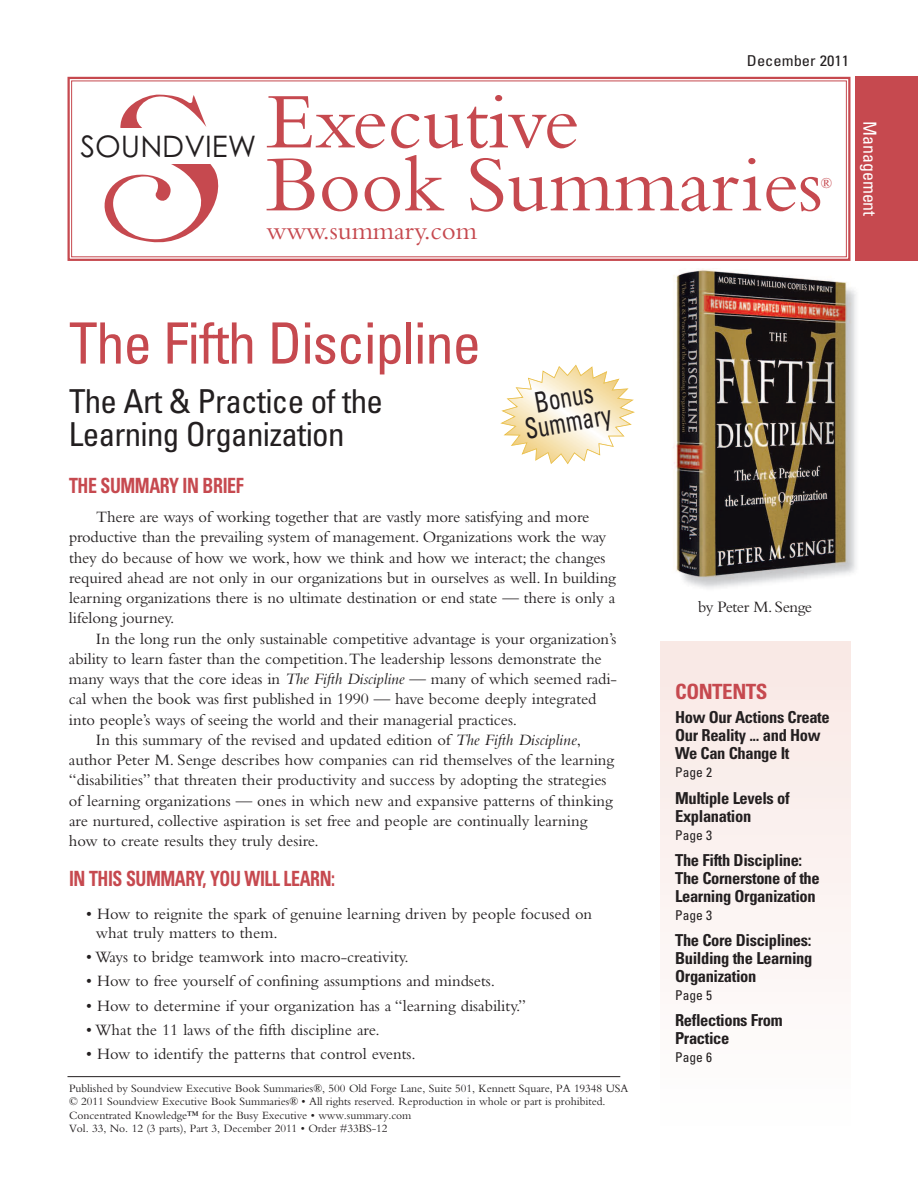
<style>
.page{position:relative;width:918px;height:1188px;background:#fff}
.page>*{position:absolute;margin:0;border:0;box-sizing:border-box;transform-origin:0 0}
.t1{font:82.35px/63px "Bembo";letter-spacing:-.005em;color:#c6494f}
.t2{font:condensed 57px "Univers";letter-spacing:-.02em;color:#c6494f}
.t3{font:condensed 33px/33px "Univers";letter-spacing:-.02em;color:#231f20}
.t4{font:29.7px "Century Gothic";color:#231f20}
.t5{font:condensed 28.5px/24.2px "Univers LT Std";color:#231f20;text-align:center;scale:.81 1}
.t6{font:27px "Bembo";letter-spacing:-.005em;color:#c6494f}
.t7{font:700 condensed 21px "Univers";letter-spacing:-.025em;color:#c6494f;scale:.85 1}
.t8{font:700 condensed 21px "Univers";letter-spacing:-.025em;color:#c6494f}
.t9{font:condensed 18px "Univers";letter-spacing:-.005em;color:#fff}
.t10{font:16.5px/20.2px "Bembo";letter-spacing:-.005em;color:#231f20}
.t11{font:700 condensed 16.5px/18px "Univers";letter-spacing:-.02em;color:#231f20}
.t12{font:16.5px "Bembo";letter-spacing:-.025em;color:#231f20}
.t13{font:condensed 15px "Univers";color:#231f20;scale:1.1 1}
.t14{font:15px "Bembo";color:#c6494f}
.t15{font:condensed 13.5px "Univers";color:#231f20}
.t16{font:11.7px/13.5px "Bembo Std";letter-spacing:-.005em;color:#231f20}
.s1{font-style:italic}
</style>
<div class="page">
<hr style="left:68px;top:1076px;width:552px;height:1px;background:#231f20">
<div style="left:660px;top:641px;width:191px;height:493px;background:#fbf3f1"></div>
<img style="left:673px;top:268px;width:183px;height:321px">
<svg style="left:104px;top:94px;width:115px;height:149px"></svg>
<div style="left:78px;top:128px;width:197px;height:36px;background:#fff"></div>
<div style="left:68px;top:77px;width:782px;height:184px;border:2px solid #c6494f"></div>
<div style="left:71px;top:81px;width:776px;height:176px;border:1px solid #c6494f"></div>
<div style="left:855px;top:77px;width:63px;height:184px;background:#c6494f"></div>
<svg style="left:500px;top:365px;width:135px;height:99px"></svg>
<h3 class="t4" style="left:80px;top:128px;width:177px">SOUNDVIEW</h3>
<p class="t13" style="left:747px;top:55px;width:94px">December 2011</p>
<h1 class="t1" style="left:267px;top:98px;width:558px">Executive<br>Book Summaries</h1>
<p class="t14" style="left:821px;top:178px;width:13px">®</p>
<h3 class="t6" style="left:267px;top:221px;width:212px">www.summary.com</h3>
<p class="t9" style="left:876px;top:121px;width:97px;rotate:90deg">Management</p>
<h2 class="t2" style="left:69px;top:322px;width:414px">The Fifth Discipline</h2>
<h3 class="t3" style="left:69px;top:387px;width:315px">The Art &amp; Practice of the<br>Learning Organization</h3>
<p class="t7" style="left:69px;top:478px;width:207px">THE SUMMARY IN BRIEF</p>
<p class="t10" style="left:69px;top:509px;width:548px;text-indent:27px">There are ways of working together that are vastly more satisfying and more productive than the prevailing system of management. Organizations work the way they do because of how we work, how we think and how we interact; the changes required ahead are not only in our organizations but in ourselves as well. In building learning organizations there is no ultimate destination or end state — there is only a lifelong journey.</p>
<p class="t10" style="left:96px;top:630px;width:522px">In the long run the only sustainable competitive advantage is your organization’s</p>
<p class="t10" style="left:69px;top:650px;width:534px">ability to learn faster than the competition.The leadership lessons demonstrate the</p>
<p class="t10" style="left:69px;top:671px;width:550px">many ways that the core ideas in <span class="s1">The Fifth Discipline</span> — many of which seemed radi-</p>
<p class="t10" style="left:69px;top:691px;width:529px">cal when the book was first published in 1990 — have become deeply integrated</p>
<p class="t10" style="left:69px;top:711px;width:450px">into people’s ways of seeing the world and their managerial practices.</p>
<p class="t10" style="left:96px;top:731px;width:486px">In this summary of the revised and updated edition of <span class="s1">The Fifth Discipline</span>,</p>
<p class="t10" style="left:69px;top:752px;width:547px">author Peter M. Senge describes how companies can rid themselves of the learning</p>
<p class="t10" style="left:69px;top:772px;width:539px">“disabilities” that threaten their productivity and success by adopting the strategies</p>
<p class="t10" style="left:69px;top:792px;width:545px">of learning organizations — ones in which new and expansive patterns of thinking</p>
<p class="t10" style="left:69px;top:812px;width:520px">are nurtured, collective aspiration is set free and people are continually learning</p>
<p class="t10" style="left:69px;top:833px;width:251px">how to create results they truly desire.</p>
<p class="t7" style="left:69px;top:871px;width:315px">IN THIS SUMMARY, YOU WILL LEARN:</p>
<p class="t10" style="left:96px;top:906px;width:498px;line-height:18.8px;text-indent:-10px">• How to reignite the spark of genuine learning driven by people focused on what truly matters to them.</p>
<p class="t10" style="left:86px;top:949px;width:324px">• Ways to bridge teamwork into macro-creativity.</p>
<p class="t10" style="left:86px;top:973px;width:410px">• How to free yourself of confining assumptions and mindsets.</p>
<p class="t10" style="left:86px;top:997px;width:441px">• How to determine if your organization has a “learning disability.”</p>
<p class="t10" style="left:86px;top:1021px;width:295px">• What the 11 laws of the fifth discipline are.</p>
<p class="t10" style="left:86px;top:1045px;width:331px">• How to identify the patterns that control events.</p>
<h3 class="t5" style="left:519px;top:396px;width:110px;rotate:-10deg">Bonus<br>Summary</h3>
<p class="t16" style="left:69px;top:1083px;width:561px">Published by Soundview Executive Book Summaries®, 500 Old Forge Lane, Suite 501, Kennett Square, PA 19348 USA © 2011 Soundview Executive Book Summaries® • All rights reserved. Reproduction in whole or part is prohibited.<br>Concentrated Knowledge™ for the Busy Executive • www.summary.com<br>Vol. 33, No. 12 (3 parts), Part 3, December 2011 • Order #33BS-12</p>
<p class="t12" style="left:698px;top:601px;width:115px">by Peter M. Senge</p>
<p class="t8" style="left:675px;top:684px;width:94px">CONTENTS</p>
<p class="t11" style="left:675px;top:710px;width:156px">How Our Actions Create<br>Our Reality ... and How<br>We Can Change It</p>
<p class="t15" style="left:675px;top:768px;width:39px">Page 2</p>
<p class="t11" style="left:675px;top:790px;width:116px">Multiple Levels of<br>Explanation</p>
<p class="t15" style="left:675px;top:830px;width:39px">Page 3</p>
<p class="t11" style="left:675px;top:852px;width:146px">The Fifth Discipline:<br>The Cornerstone of the<br>Learning Organization</p>
<p class="t15" style="left:675px;top:910px;width:39px">Page 3</p>
<p class="t11" style="left:675px;top:932px;width:139px;text-align:justify">The Core Disciplines:<br>Building the Learning Organization</p>
<p class="t15" style="left:675px;top:990px;width:39px">Page 5</p>
<p class="t11" style="left:675px;top:1012px;width:109px">Reflections From<br>Practice</p>
<p class="t15" style="left:675px;top:1052px;width:39px">Page 6</p>
</div>
